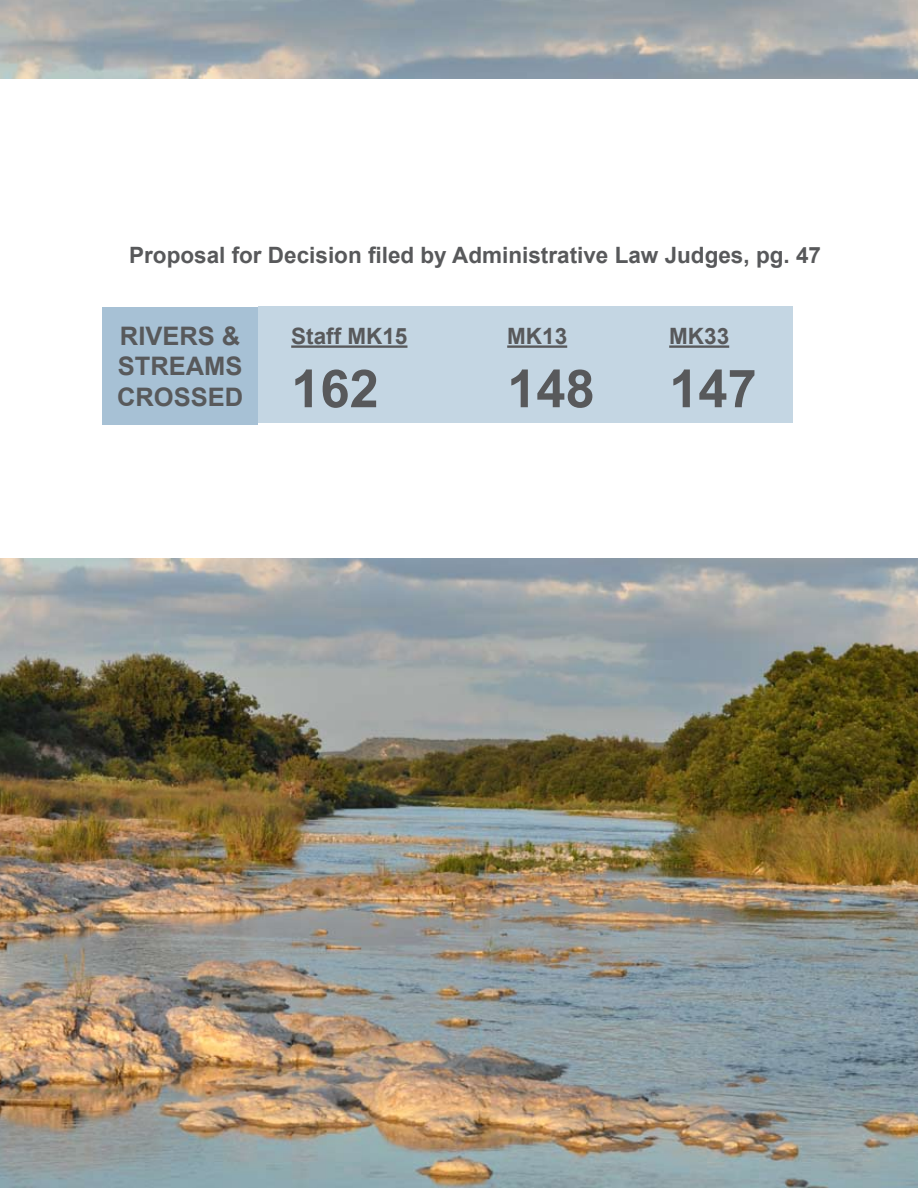
<style>
.page{position:relative;width:918px;height:1188px;background:#fff}
.page>*{position:absolute;margin:0;border:0;box-sizing:border-box;transform-origin:0 0}
.t1{font:700 52.5px "Arial";color:#58595b}
.t2{font:700 25.5px/30.6px "Arial";color:#58595b;text-align:justify}
.t3{font:700 22.5px "Arial";color:#58595b}
</style>
<div class="page">
<img style="left:0;top:559px;width:918px;height:629px">
<div style="left:258px;top:307px;width:535px;height:116px;background:#c4d6e3"></div>
<hr style="left:291px;top:345px;width:116px;height:3px;background:#58595b">
<hr style="left:507px;top:345px;width:60px;height:3px;background:#58595b">
<hr style="left:669px;top:345px;width:60px;height:3px;background:#58595b">
<div style="left:102px;top:307px;width:156px;height:117px;background:#a7c1d5"></div>
<p class="t3" style="left:129px;top:241px;width:693px">Proposal for Decision filed by Administrative Law Judges, pg. 47</p>
<p class="t2" style="left:117px;top:321px;width:125px">Rivers &amp; Streams Cross</p>
<p class="t2" style="left:208px;top:382px;width:34px">ed</p>
<p class="t3" style="left:291px;top:322px;width:118px">Staff MK15</p>
<p class="t3" style="left:507px;top:322px;width:62px">MK13</p>
<p class="t3" style="left:669px;top:322px;width:62px">MK33</p>
<h1 class="t1" style="left:291px;top:354px;width:89px">162</h1>
<h1 class="t1" style="left:507px;top:354px;width:89px">148</h1>
<h1 class="t1" style="left:669px;top:354px;width:89px">147</h1>
</div>
